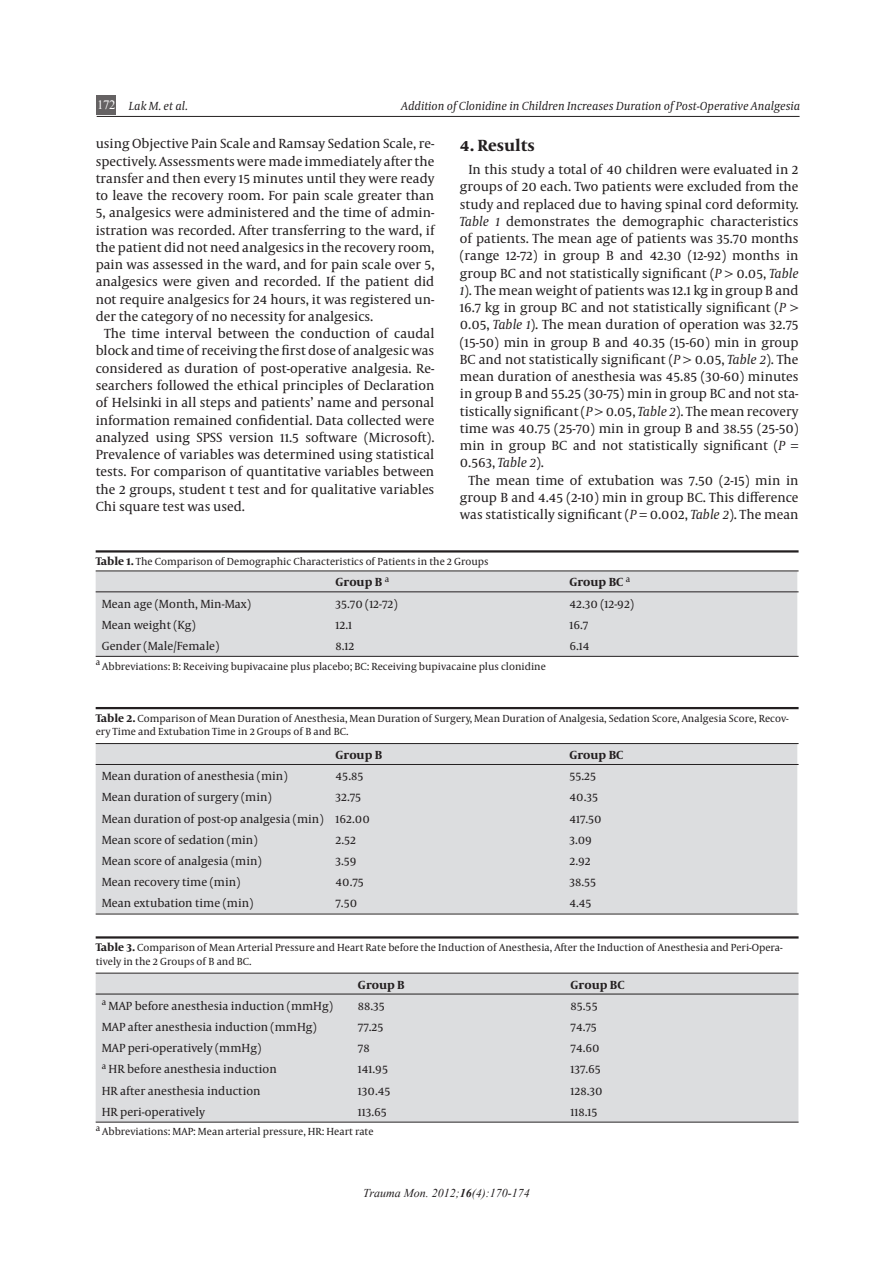
<style>
.page{position:relative;width:893px;height:1263px;background:#fff}
.page>*{position:absolute;margin:0;border:0;box-sizing:border-box;transform-origin:0 0}
.titr{font:700 16.5px "Capitolium News";color:#231f20}
.matn{font:13.5px/17.2px "Capitolium News";color:#231f20;text-align:justify}
.t1{font:12.75px "Times New Roman";color:#fff}
.t2{font:12px "Capitolium News";color:#231f20}
.t3{font:italic 12px "Capitolium News";color:#231f20}
.t4{font:700 12px "Capitolium News";color:#231f20}
.t5{font:italic 12px "Times New Roman";color:#231f20}
.ABSTRACT_matn{font:10.5px/13.5px "Capitolium News";color:#231f20}
.s1{font-style:italic}
.s2{font-weight:700;font-size:11.25px}
.s3{font-weight:700}
</style>
<div class="page">
<hr style="left:97px;top:116px;width:703px;height:1px;background:#231f20">
<div style="left:97px;top:95px;width:19px;height:19px;background:#656263"></div>
<div style="left:96px;top:571px;width:701px;height:85px;background:#dcdddf"></div>
<hr style="left:96px;top:550px;width:703px;height:2px;background:#231f20">
<hr style="left:96px;top:570px;width:703px;height:1px;background:#231f20">
<hr style="left:96px;top:591px;width:703px;height:1px;background:#231f20">
<hr style="left:96px;top:656px;width:703px;height:1px;background:#231f20">
<div style="left:96px;top:974px;width:702px;height:148px;background:#dcdddf"></div>
<hr style="left:96px;top:936px;width:703px;height:2px;background:#231f20">
<hr style="left:96px;top:973px;width:703px;height:1px;background:#231f20">
<hr style="left:96px;top:994px;width:703px;height:1px;background:#231f20">
<hr style="left:96px;top:1122px;width:703px;height:1px;background:#231f20">
<div style="left:96px;top:744px;width:701px;height:169px;background:#dcdddf"></div>
<hr style="left:96px;top:707px;width:703px;height:2px;background:#231f20">
<hr style="left:96px;top:743px;width:703px;height:1px;background:#231f20">
<hr style="left:96px;top:764px;width:703px;height:1px;background:#231f20">
<hr style="left:96px;top:914px;width:703px;height:1px;background:#231f20">
<p class="t1" style="left:97px;top:96px;width:20px">172</p>
<p class="t3" style="left:129px;top:98px;width:60px">Lak M. et al.</p>
<p class="t3" style="left:401px;top:98px;width:401px">Addition of Clonidine in Children Increases Duration of Post-Operative Analgesia</p>
<p class="matn" style="left:96px;top:135px;width:340px">using Objective Pain Scale and Ramsay Sedation Scale, re&shy;spectively. Assessments were made immediately after the transfer and then every 15 minutes until they were ready to leave the recovery room. For pain scale greater than 5, analgesics were administered and the time of admin&shy;istration was recorded. After transferring to the ward, if the patient did not need analgesics in the recovery room, pain was assessed in the ward, and for pain scale over 5, analgesics were given and recorded. If the patient did not require analgesics for 24 hours, it was registered un&shy;der the category of no necessity for analgesics.</p>
<p class="matn" style="left:96px;top:325px;width:340px;text-indent:9px">The time interval between the conduction of caudal block and time of receiving the first dose of analgesic was considered as duration of post-operative analgesia. Re&shy;searchers followed the ethical principles of Declaration of Helsinki in all steps and patients’ name and personal information remained confidential. Data collected were analyzed using SPSS version 11.5 software (Microsoft).<br>Prevalence of variables was determined using statistical tests. For comparison of quantitative variables between the 2 groups, student t test and for qualitative variables Chi square test was used.</p>
<p class="titr" style="left:460px;top:135px;width:77px">4. Results</p>
<p class="matn" style="left:460px;top:161px;width:340px;text-indent:9px">In this study a total of 40 children were evaluated in 2 groups of 20 each. Two patients were excluded from the study and replaced due to having spinal cord deformity.<br><span class="s1">Table 1</span> demonstrates the demographic characteristics of patients. The mean age of patients was 35.70 months (range 12-72) in group B and 42.30 (12-92) months in group BC and not statistically significant (<span class="s1">P</span> &gt; 0.05, <span class="s1">Table 1</span>). The mean weight of patients was 12.1 kg in group B and 16.7 kg in group BC and not statistically significant (<span class="s1">P</span> &gt; 0.05, <span class="s1">Table 1</span>). The mean duration of operation was 32.75 (15-50) min in group B and 40.35 (15-60) min in group BC and not statistically significant (<span class="s1">P</span> &gt; 0.05, <span class="s1">Table 2</span>). The mean duration of anesthesia was 45.85 (30-60) minutes in group B and 55.25 (30-75) min in group BC and not sta&shy;tistically significant (<span class="s1">P</span> &gt; 0.05, <span class="s1">Table 2</span>). The mean recovery time was 40.75 (25-70) min in group B and 38.55 (25-50) min in group BC and not statistically significant (<span class="s1">P</span> = 0.563, <span class="s1">Table 2</span>).</p>
<p class="matn" style="left:460px;top:471px;width:340px;text-indent:9px">The mean time of extubation was 7.50 (2-15) min in group B and 4.45 (2-10) min in group BC. This difference was statistically significant (<span class="s1">P</span> = 0.002, <span class="s1">Table 2</span>). The mean</p>
<p class="ABSTRACT_matn" style="left:96px;top:555px;width:394px"><span class="s2">Table 1.</span> The Comparison of Demographic Characteristics of Patients in the 2 Groups</p>
<p class="t4" style="left:336px;top:575px;width:55px">Group B <sup>a</sup></p>
<p class="t4" style="left:569px;top:575px;width:62px">Group BC <sup>a</sup></p>
<p class="t2" style="left:102px;top:596px;width:151px">Mean age (Month, Min-Max)</p>
<p class="t2" style="left:336px;top:596px;width:64px">35.70 (12-72)</p>
<p class="t2" style="left:569px;top:596px;width:66px">42.30 (12-92)</p>
<p class="t2" style="left:102px;top:618px;width:95px">Mean weight (Kg)</p>
<p class="t2" style="left:336px;top:618px;width:18px">12.1</p>
<p class="t2" style="left:569px;top:618px;width:20px">16.7</p>
<p class="t2" style="left:102px;top:639px;width:119px">Gender (Male/Female)</p>
<p class="t2" style="left:336px;top:639px;width:20px">8.12</p>
<p class="t2" style="left:569px;top:639px;width:22px">6.14</p>
<p class="ABSTRACT_matn" style="left:96px;top:659px;width:452px"><sup>a</sup> Abbreviations: B: Receiving bupivacaine plus placebo; BC: Receiving bupivacaine plus clonidine</p>
<p class="ABSTRACT_matn" style="left:96px;top:712px;width:694px"><span class="s2">Table 2.</span> Comparison of Mean Duration of Anesthesia, Mean Duration of Surgery, Mean Duration of Analgesia, Sedation Score, Analgesia Score, Recov&shy;ery Time and Extubation Time in 2 Groups of B and BC.</p>
<p class="t4" style="left:336px;top:748px;width:48px">Group B</p>
<p class="t4" style="left:569px;top:748px;width:55px">Group BC</p>
<p class="t2" style="left:102px;top:769px;width:187px">Mean duration of anesthesia (min)</p>
<p class="t2" style="left:336px;top:769px;width:29px">45.85</p>
<p class="t2" style="left:569px;top:769px;width:28px">55.25</p>
<p class="t2" style="left:102px;top:790px;width:171px">Mean duration of surgery (min)</p>
<p class="t2" style="left:336px;top:790px;width:27px">32.75</p>
<p class="t2" style="left:569px;top:790px;width:30px">40.35</p>
<p class="t2" style="left:102px;top:811px;width:223px">Mean duration of post-op analgesia (min)</p>
<p class="t2" style="left:336px;top:811px;width:36px">162.00</p>
<p class="t2" style="left:569px;top:811px;width:34px">417.50</p>
<p class="t2" style="left:102px;top:833px;width:157px">Mean score of sedation (min)</p>
<p class="t2" style="left:336px;top:833px;width:22px">2.52</p>
<p class="t2" style="left:569px;top:833px;width:24px">3.09</p>
<p class="t2" style="left:102px;top:854px;width:161px">Mean score of analgesia (min)</p>
<p class="t2" style="left:336px;top:854px;width:23px">3.59</p>
<p class="t2" style="left:569px;top:854px;width:23px">2.92</p>
<p class="t2" style="left:102px;top:875px;width:140px">Mean recovery time (min)</p>
<p class="t2" style="left:336px;top:875px;width:30px">40.75</p>
<p class="t2" style="left:569px;top:875px;width:28px">38.55</p>
<p class="t2" style="left:102px;top:896px;width:153px">Mean extubation time (min)</p>
<p class="t2" style="left:336px;top:896px;width:23px">7.50</p>
<p class="t2" style="left:569px;top:896px;width:24px">4.45</p>
<p class="ABSTRACT_matn" style="left:96px;top:941px;width:689px"><span class="s2">Table 3.</span> Comparison of Mean Arterial Pressure and Heart Rate before the Induction of Anesthesia, After the Induction of Anesthesia and Peri-Opera&shy;tively in the 2 Groups of B and BC.</p>
<p class="t4" style="left:358px;top:977px;width:48px">Group B</p>
<p class="t4" style="left:571px;top:977px;width:55px">Group BC</p>
<p class="t2" style="left:102px;top:999px;width:233px"><sup>a</sup> MAP before anesthesia induction (mmHg)</p>
<p class="t2" style="left:358px;top:999px;width:28px">88.35</p>
<p class="t2" style="left:571px;top:999px;width:29px">85.55</p>
<p class="t2" style="left:102px;top:1020px;width:217px">MAP after anesthesia induction (mmHg)</p>
<p class="t2" style="left:358px;top:1020px;width:27px">77.25</p>
<p class="t2" style="left:571px;top:1020px;width:28px">74.75</p>
<p class="t2" style="left:102px;top:1041px;width:161px">MAP peri-operatively (mmHg)</p>
<p class="t2" style="left:358px;top:1041px;width:13px">78</p>
<p class="t2" style="left:571px;top:1041px;width:31px">74.60</p>
<p class="t2" style="left:102px;top:1062px;width:177px"><sup>a</sup> HR before anesthesia induction</p>
<p class="t2" style="left:358px;top:1062px;width:32px">141.95</p>
<p class="t2" style="left:571px;top:1062px;width:32px">137.65</p>
<p class="t2" style="left:102px;top:1083px;width:160px">HR after anesthesia induction</p>
<p class="t2" style="left:358px;top:1083px;width:34px">130.45</p>
<p class="t2" style="left:571px;top:1083px;width:33px">128.30</p>
<p class="t2" style="left:102px;top:1104px;width:105px">HR peri-operatively</p>
<p class="t2" style="left:358px;top:1104px;width:30px">113.65</p>
<p class="t2" style="left:571px;top:1104px;width:28px">118.15</p>
<p class="ABSTRACT_matn" style="left:96px;top:1125px;width:279px"><sup>a</sup> Abbreviations: MAP: Mean arterial pressure, HR: Heart rate</p>
<p class="t5" style="left:363px;top:1184px;width:168px">Trauma Mon. 2012;<span class="s3">16</span>(4):170-174</p>
</div>
